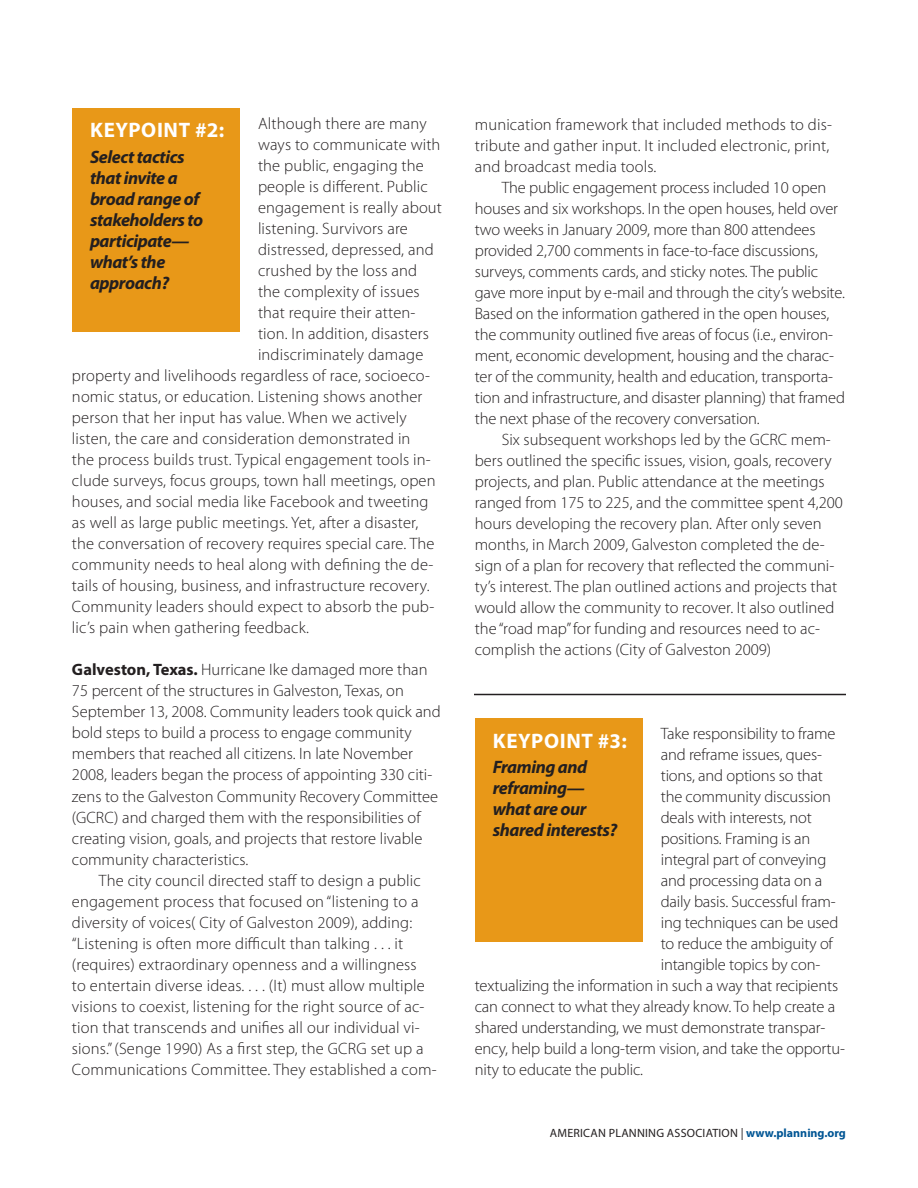
<style>
.page{position:relative;width:918px;height:1188px;background:#fff}
.page>*{position:absolute;margin:0;border:0;box-sizing:border-box;transform-origin:0 0}
.t1{font:700 21px "Myriad Pro";letter-spacing:.03em;color:#fff}
.t2{font:italic 700 18px/21px "Myriad Pro";letter-spacing:-.025em;color:#231f20}
.t3{font:300 16.5px/21px "Myriad Pro";color:#231f20}
.t4{font:12px "Myriad Pro";letter-spacing:.02em;color:#231f20}
.s1{font-weight:700}
.s2{font-weight:700;color:#005594}
</style>
<div class="page">
<div style="left:72px;top:108px;width:168px;height:224px;background:#e89818"></div>
<hr style="left:474px;top:694px;width:372px;height:1px;background:#231f20">
<div style="left:475px;top:718px;width:168px;height:224px;background:#e89818"></div>
<p class="t3" style="left:258px;top:114px;width:170px">Although there are many</p>
<p class="t3" style="left:258px;top:135px;width:184px">ways to communicate with</p>
<p class="t3" style="left:258px;top:156px;width:167px">the public, engaging the</p>
<p class="t3" style="left:258px;top:177px;width:171px">people is different. Public</p>
<p class="t3" style="left:258px;top:198px;width:185px">engagement is really about</p>
<p class="t3" style="left:258px;top:219px;width:151px">listening. Survivors are</p>
<p class="t3" style="left:258px;top:240px;width:177px">distressed, depressed, and</p>
<p class="t3" style="left:258px;top:261px;width:161px">crushed by the loss and</p>
<p class="t3" style="left:258px;top:282px;width:163px">the complexity of issues</p>
<p class="t3" style="left:258px;top:303px;width:159px">that require their atten-</p>
<p class="t3" style="left:258px;top:324px;width:173px">tion. In addition, disasters</p>
<p class="t3" style="left:258px;top:345px;width:167px">indiscriminately damage</p>
<p class="t3" style="left:72px;top:366px;width:359px">property and livelihoods regardless of race, socioeco-</p>
<p class="t3" style="left:72px;top:387px;width:352px">nomic status, or education. Listening shows another</p>
<p class="t3" style="left:72px;top:408px;width:336px">person that her input has value. When we actively</p>
<p class="t3" style="left:72px;top:429px;width:340px">listen, the care and consideration demonstrated in</p>
<p class="t3" style="left:72px;top:450px;width:360px">the process builds trust. Typical engagement tools in-</p>
<p class="t3" style="left:72px;top:471px;width:365px">clude surveys, focus groups, town hall meetings, open</p>
<p class="t3" style="left:72px;top:492px;width:358px">houses, and social media like Facebook and tweeting</p>
<p class="t3" style="left:72px;top:513px;width:348px">as well as large public meetings. Yet, after a disaster,</p>
<p class="t3" style="left:72px;top:534px;width:364px">the conversation of recovery requires special care. The</p>
<p class="t3" style="left:72px;top:555px;width:363px">community needs to heal along with defining the de-</p>
<p class="t3" style="left:72px;top:576px;width:359px">tails of housing, business, and infrastructure recovery.</p>
<p class="t3" style="left:72px;top:597px;width:364px">Community leaders should expect to absorb the pub-</p>
<p class="t3" style="left:72px;top:618px;width:239px">lic’s pain when gathering feedback.</p>
<p class="t3" style="left:72px;top:660px;width:370px"><span class="s1">Galveston, Texas.</span> Hurricane Ike damaged more than 75 percent of the structures in Galveston, Texas, on September 13, 2008. Community leaders took quick and bold steps to build a process to engage community members that reached all citizens. In late November 2008, leaders began the process of appointing 330 citi&shy;zens to the Galveston Community Recovery Committee (GCRC) and charged them with the responsibilities of creating vision, goals, and projects that restore livable community characteristics.</p>
<p class="t3" style="left:72px;top:870px;width:366px;text-indent:27px">The city council directed staff to design a public engagement process that focused on “listening to a diversity of voices( City of Galveston 2009), adding: “Listening is often more difficult than talking . . . it (requires) extraordinary openness and a willingness<br>to entertain diverse ideas. . . . (It) must allow multiple visions to coexist, listening for the right source of ac&shy;tion that transcends and unifies all our individual vi&shy;sions.” (Senge 1990) As a first step, the GCRG set up a Communications Committee. They established a com-</p>
<p class="t1" style="left:90px;top:118px;width:136px">KEYPOINT #2:</p>
<p class="t2" style="left:90px;top:146px;width:115px">Select tactics that invite a broad range of stakeholders to participate— what’s the approach?</p>
<p class="t3" style="left:475px;top:114px;width:359px">munication framework that included methods to dis&shy;tribute and gather input. It included electronic, print, and broadcast media tools.</p>
<p class="t3" style="left:475px;top:177px;width:372px;text-indent:27px">The public engagement process included 10 open houses and six workshops. In the open houses, held over two weeks in January 2009, more than 800 attendees provided 2,700 comments in face-to-face discussions, surveys, comments cards, and sticky notes. The public gave more input by e-mail and through the city’s website.<br>Based on the information gathered in the open houses, the community outlined five areas of focus (i.e., environ&shy;ment, economic development, housing and the charac&shy;ter of the community, health and education, transporta&shy;tion and infrastructure, and disaster planning) that framed the next phase of the recovery conversation.</p>
<p class="t3" style="left:475px;top:429px;width:370px;text-indent:27px">Six subsequent workshops led by the GCRC mem&shy;bers outlined the specific issues, vision, goals, recovery projects, and plan. Public attendance at the meetings ranged from 175 to 225, and the committee spent 4,200 hours developing the recovery plan. After only seven months, in March 2009, Galveston completed the de&shy;sign of a plan for recovery that reflected the communi&shy;ty’s interest. The plan outlined actions and projects that would allow the community to recover. It also outlined the “road map” for funding and resources need to ac&shy;complish the actions (City of Galveston 2009)</p>
<p class="t3" style="left:661px;top:723px;width:176px">Take responsibility to frame</p>
<p class="t3" style="left:661px;top:744px;width:163px">and reframe issues, ques-</p>
<p class="t3" style="left:661px;top:765px;width:164px">tions, and options so that</p>
<p class="t3" style="left:661px;top:786px;width:172px">the community discussion</p>
<p class="t3" style="left:661px;top:807px;width:153px">deals with interests, not</p>
<p class="t3" style="left:661px;top:828px;width:151px">positions. Framing is an</p>
<p class="t3" style="left:661px;top:849px;width:167px">integral part of conveying</p>
<p class="t3" style="left:661px;top:870px;width:163px">and processing data on a</p>
<p class="t3" style="left:661px;top:891px;width:177px">daily basis. Successful fram-</p>
<p class="t3" style="left:661px;top:912px;width:179px">ing techniques can be used</p>
<p class="t3" style="left:661px;top:933px;width:174px">to reduce the ambiguity of</p>
<p class="t3" style="left:661px;top:954px;width:161px">intangible topics by con-</p>
<p class="t3" style="left:475px;top:975px;width:365px">textualizing the information in such a way that recipients</p>
<p class="t3" style="left:475px;top:996px;width:362px">can connect to what they already know. To help create a</p>
<p class="t3" style="left:475px;top:1017px;width:352px">shared understanding, we must demonstrate transpar-</p>
<p class="t3" style="left:475px;top:1038px;width:372px">ency, help build a long-term vision, and take the opportu-</p>
<p class="t3" style="left:475px;top:1059px;width:170px">nity to educate the public.</p>
<p class="t1" style="left:493px;top:729px;width:136px">KEYPOINT #3:</p>
<p class="t2" style="left:493px;top:757px;width:126px">Framing and reframing— what are our shared interests?</p>
<p class="t4" style="left:550px;top:1127px;width:298px">AMERICAN PLANNING ASSOCIATION | <span class="s2">www.planning.org</span></p>
</div>
